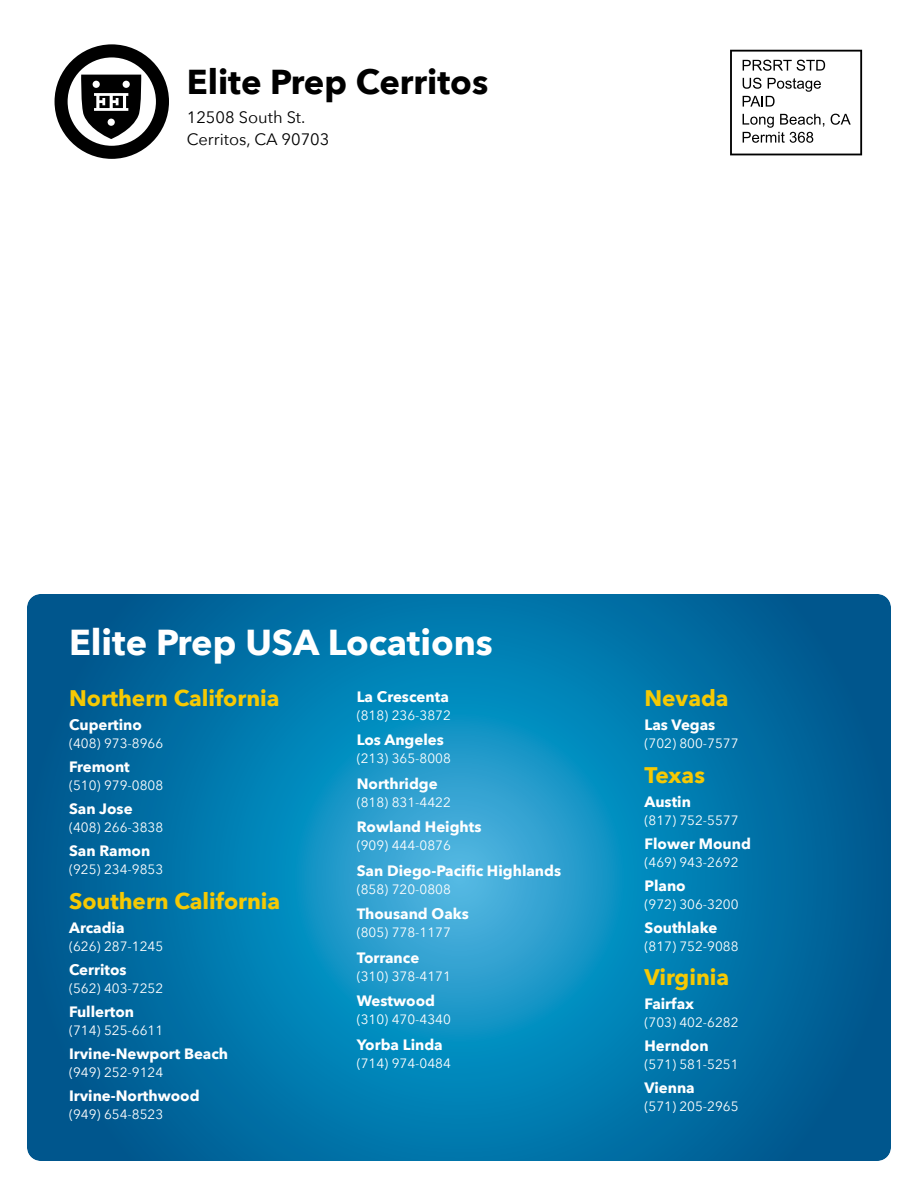
<style>
.page{position:relative;width:918px;height:1188px;background:#fff}
.page>*{position:absolute;margin:0;border:0;box-sizing:border-box;transform-origin:0 0}
.t1{font:700 36px "Avenir Next";color:#fff}
.t2{font:700 34.5px "Avenir Next";color:#000}
.t3{font:700 22.5px "Avenir Next";color:#f6c903}
.t4{font:16.5px/22.5px "Avenir Next";color:#000}
.t5{font:700 15px "Avenir Next";color:#fff}
.t6{font:13.5px "Avenir Next";color:#fff}
</style>
<div class="page">
<svg style="left:55px;top:44px;width:114px;height:115px"></svg>
<svg style="left:27px;top:594px;width:864px;height:567px;background:#0677ac"></svg>
<svg style="left:730px;top:50px;width:132px;height:105px"></svg>
<h2 class="t2" style="left:187px;top:52px;width:303px">Elite Prep Cerritos</h2>
<p class="t4" style="left:187px;top:105px;width:144px">12508 South St.<br>Cerritos, CA 90703</p>
<h1 class="t1" style="left:69px;top:611px;width:425px">Elite Prep USA Locations</h1>
<h3 class="t3" style="left:69px;top:679px;width:212px">Northern California</h3>
<p class="t5" style="left:69px;top:712px;width:74px">Cupertino</p>
<p class="t6" style="left:69px;top:732px;width:96px">(408) 973-8966</p>
<p class="t5" style="left:69px;top:754px;width:62px">Fremont</p>
<p class="t6" style="left:69px;top:774px;width:96px">(510) 979-0808</p>
<p class="t5" style="left:69px;top:796px;width:65px">San Jose</p>
<p class="t6" style="left:69px;top:816px;width:96px">(408) 266-3838</p>
<p class="t5" style="left:69px;top:838px;width:83px">San Ramon</p>
<p class="t6" style="left:69px;top:858px;width:96px">(925) 234-9853</p>
<h3 class="t3" style="left:69px;top:881px;width:213px">Southern California</h3>
<p class="t5" style="left:69px;top:914px;width:57px">Arcadia</p>
<p class="t6" style="left:69px;top:934px;width:96px">(626) 287-1245</p>
<p class="t5" style="left:69px;top:956px;width:59px">Cerritos</p>
<p class="t6" style="left:69px;top:976px;width:96px">(562) 403-7252</p>
<p class="t5" style="left:69px;top:998px;width:67px">Fullerton</p>
<p class="t6" style="left:69px;top:1018px;width:96px">(714) 525-6611</p>
<p class="t5" style="left:69px;top:1040px;width:161px">Irvine-Newport Beach</p>
<p class="t6" style="left:69px;top:1060px;width:96px">(949) 252-9124</p>
<p class="t5" style="left:69px;top:1082px;width:132px">Irvine-Northwood</p>
<p class="t6" style="left:69px;top:1102px;width:96px">(949) 654-8523</p>
<p class="t5" style="left:357px;top:683px;width:94px">La Crescenta</p>
<p class="t6" style="left:357px;top:703px;width:96px">(818) 236-3872</p>
<p class="t5" style="left:357px;top:727px;width:89px">Los Angeles</p>
<p class="t6" style="left:357px;top:747px;width:96px">(213) 365-8008</p>
<p class="t5" style="left:357px;top:770px;width:82px">Northridge</p>
<p class="t6" style="left:357px;top:790px;width:96px">(818) 831-4422</p>
<p class="t5" style="left:357px;top:814px;width:126px">Rowland Heights</p>
<p class="t6" style="left:357px;top:834px;width:96px">(909) 444-0876</p>
<p class="t5" style="left:357px;top:857px;width:206px">San Diego-Pacific Highlands</p>
<p class="t6" style="left:357px;top:877px;width:96px">(858) 720-0808</p>
<p class="t5" style="left:357px;top:901px;width:113px">Thousand Oaks</p>
<p class="t6" style="left:357px;top:921px;width:96px">(805) 778-1177</p>
<p class="t5" style="left:357px;top:944px;width:64px">Torrance</p>
<p class="t6" style="left:357px;top:964px;width:96px">(310) 378-4171</p>
<p class="t5" style="left:357px;top:988px;width:80px">Westwood</p>
<p class="t6" style="left:357px;top:1008px;width:96px">(310) 470-4340</p>
<p class="t5" style="left:357px;top:1031px;width:87px">Yorba Linda</p>
<p class="t6" style="left:357px;top:1051px;width:96px">(714) 974-0484</p>
<h3 class="t3" style="left:644px;top:679px;width:86px">Nevada</h3>
<p class="t5" style="left:644px;top:712px;width:72px">Las Vegas</p>
<p class="t6" style="left:644px;top:732px;width:96px">(702) 800-7577</p>
<h3 class="t3" style="left:644px;top:755px;width:62px">Texas</h3>
<p class="t5" style="left:644px;top:788px;width:48px">Austin</p>
<p class="t6" style="left:644px;top:808px;width:96px">(817) 752-5577</p>
<p class="t5" style="left:644px;top:830px;width:108px">Flower Mound</p>
<p class="t6" style="left:644px;top:850px;width:96px">(469) 943-2692</p>
<p class="t5" style="left:644px;top:872px;width:43px">Plano</p>
<p class="t6" style="left:644px;top:892px;width:96px">(972) 306-3200</p>
<p class="t5" style="left:644px;top:914px;width:74px">Southlake</p>
<p class="t6" style="left:644px;top:934px;width:96px">(817) 752-9088</p>
<h3 class="t3" style="left:644px;top:958px;width:86px">Virginia</h3>
<p class="t5" style="left:644px;top:991px;width:51px">Fairfax</p>
<p class="t6" style="left:644px;top:1011px;width:96px">(703) 402-6282</p>
<p class="t5" style="left:644px;top:1033px;width:66px">Herndon</p>
<p class="t6" style="left:644px;top:1053px;width:96px">(571) 581-5251</p>
<p class="t5" style="left:644px;top:1075px;width:52px">Vienna</p>
<p class="t6" style="left:644px;top:1095px;width:96px">(571) 205-2965</p>
</div>
